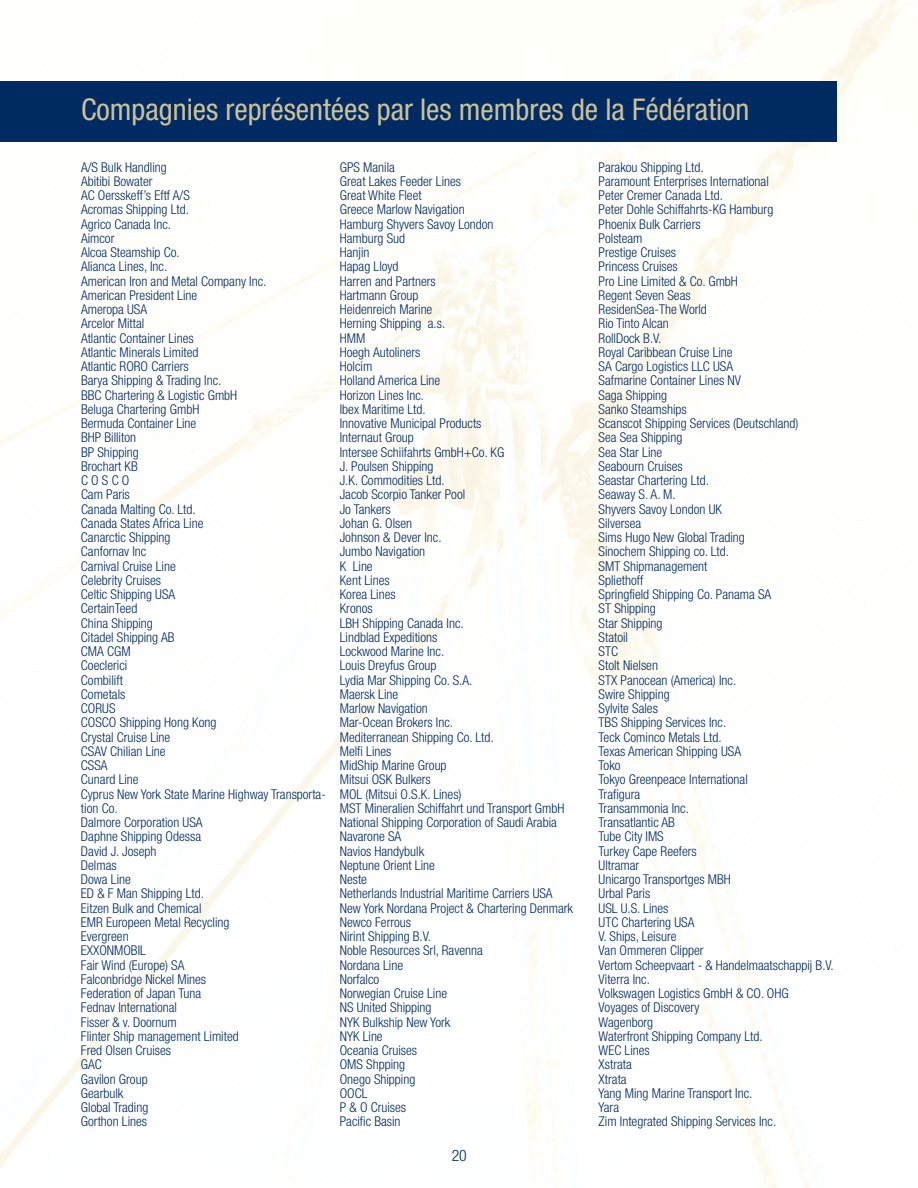
<style>
.page{position:relative;width:918px;height:1188px;background:#fff}
.page>*{position:absolute;margin:0;border:0;box-sizing:border-box;transform-origin:0 0}
.t1{font:condensed 30px "Helvetica Neue";color:#cdc197}
.t2{font:300 condensed 15.75px "Helvetica Neue";color:#002b62}
.t3{font:300 condensed 13.5px/14.2px "Helvetica Neue";color:#002b62}
</style>
<div class="page">
<img style="left:0;top:0;width:916px;height:1188px">
<div style="left:0;top:81px;width:837px;height:61px;background:#002b62"></div>
<h1 class="t1" style="left:81px;top:98px;width:670px">Compagnies représentées par les membres de la Fédération</h1>
<p class="t3" style="left:81px;top:161px;width:246px">A/S Bulk Handling<br>Abitibi Bowater<br>AC Oersskeff’s Eftf A/S<br>Acromas Shipping Ltd.<br>Agrico Canada Inc.<br>Aimcor<br>Alcoa Steamship Co.<br>Alianca Lines, Inc.<br>American Iron and Metal Company Inc.<br>American President Line<br>Ameropa USA<br>Arcelor Mittal<br>Atlantic Container Lines<br>Atlantic Minerals Limited<br>Atlantic RORO Carriers<br>Barya Shipping &amp; Trading Inc.<br>BBC Chartering &amp; Logistic GmbH<br>Beluga Chartering GmbH<br>Bermuda Container Line<br>BHP Billiton<br>BP Shipping<br>Brochart KB<br>COSCO<br>Cam Paris<br>Canada Malting Co. Ltd.<br>Canada States Africa Line<br>Canarctic Shipping<br>Canfornav Inc<br>Carnival Cruise Line<br>Celebrity Cruises<br>Celtic Shipping USA<br>CertainTeed<br>China Shipping<br>Citadel Shipping AB<br>CMA CGM<br>Coeclerici<br>Combilift<br>Cometals<br>CORUS<br>COSCO Shipping Hong Kong<br>Crystal Cruise Line<br>CSAV Chilian Line<br>CSSA<br>Cunard Line<br>Cyprus New York State Marine Highway Transporta&shy;tion Co.<br>Dalmore Corporation USA<br>Daphne Shipping Odessa<br>David J. Joseph<br>Delmas<br>Dowa Line<br>ED &amp; F Man Shipping Ltd.<br>Eitzen Bulk and Chemical<br>EMR Europeen Metal Recycling<br>Evergreen<br>EXXONMOBIL<br>Fair Wind (Europe) SA<br>Falconbridge Nickel Mines<br>Federation of Japan Tuna<br>Fednav International<br>Fisser &amp; v. Doornum<br>Flinter Ship management Limited<br>Fred Olsen Cruises<br>GAC<br>Gavilon Group<br>Gearbulk<br>Global Trading<br>Gorthon Lines</p>
<p class="t3" style="left:340px;top:161px;width:235px">GPS Manila<br>Great Lakes Feeder Lines<br>Great White Fleet<br>Greece Marlow Navigation<br>Hamburg Shyvers Savoy London<br>Hamburg Sud<br>Hanjin<br>Hapag Lloyd<br>Harren and Partners<br>Hartmann Group<br>Heidenreich Marine<br>Herning Shipping a.s.<br>HMM<br>Hoegh Autoliners<br>Holcim<br>Holland America Line<br>Horizon Lines Inc.<br>Ibex Maritime Ltd.<br>Innovative Municipal Products<br>Internaut Group<br>Intersee Schiifahrts GmbH+Co. KG<br>J. Poulsen Shipping<br>J.K. Commodities Ltd.<br>Jacob Scorpio Tanker Pool<br>Jo Tankers<br>Johan G. Olsen<br>Johnson &amp; Dever Inc.<br>Jumbo Navigation<br>K Line<br>Kent Lines<br>Korea Lines<br>Kronos<br>LBH Shipping Canada Inc.<br>Lindblad Expeditions<br>Lockwood Marine Inc.<br>Louis Dreyfus Group<br>Lydia Mar Shipping Co. S.A.<br>Maersk Line<br>Marlow Navigation<br>Mar-Ocean Brokers Inc.<br>Mediterranean Shipping Co. Ltd.<br>Melfi Lines<br>MidShip Marine Group<br>Mitsui OSK Bulkers<br>MOL (Mitsui O.S.K. Lines)<br>MST Mineralien Schiffahrt und Transport GmbH<br>National Shipping Corporation of Saudi Arabia<br>Navarone SA<br>Navios Handybulk<br>Neptune Orient Line<br>Neste<br>Netherlands Industrial Maritime Carriers USA<br>New York Nordana Project &amp; Chartering Denmark<br>Newco Ferrous<br>Nirint Shipping B.V.<br>Noble Resources Srl, Ravenna<br>Nordana Line<br>Norfalco<br>Norwegian Cruise Line<br>NS United Shipping<br>NYK Bulkship New York<br>NYK Line<br>Oceania Cruises<br>OMS Shpping<br>Onego Shipping<br>OOCL<br>P &amp; O Cruises<br>Pacific Basin</p>
<p class="t3" style="left:599px;top:161px;width:237px">Parakou Shipping Ltd.<br>Paramount Enterprises International<br>Peter Cremer Canada Ltd.<br>Peter Dohle Schiffahrts-KG Hamburg<br>Phoenix Bulk Carriers<br>Polsteam<br>Prestige Cruises<br>Princess Cruises<br>Pro Line Limited &amp; Co. GmbH<br>Regent Seven Seas<br>ResidenSea-The World<br>Rio Tinto Alcan<br>RollDock B.V.<br>Royal Caribbean Cruise Line<br>SA Cargo Logistics LLC USA<br>Safmarine Container Lines NV<br>Saga Shipping<br>Sanko Steamships<br>Scanscot Shipping Services (Deutschland)<br>Sea Sea Shipping<br>Sea Star Line<br>Seabourn Cruises<br>Seastar Chartering Ltd.<br>Seaway S. A. M.<br>Shyvers Savoy London UK<br>Silversea<br>Sims Hugo New Global Trading<br>Sinochem Shipping co. Ltd.<br>SMT Shipmanagement<br>Spliethoff<br>Springfield Shipping Co. Panama SA<br>ST Shipping<br>Star Shipping<br>Statoil<br>STC<br>Stolt Nielsen<br>STX Panocean (America) Inc.<br>Swire Shipping<br>Sylvite Sales<br>TBS Shipping Services Inc.<br>Teck Cominco Metals Ltd.<br>Texas American Shipping USA<br>Toko<br>Tokyo Greenpeace International<br>Trafigura<br>Transammonia Inc.<br>Transatlantic AB<br>Tube City IMS<br>Turkey Cape Reefers<br>Ultramar<br>Unicargo Transportges MBH<br>Urbal Paris<br>USL U.S. Lines<br>UTC Chartering USA<br>V. Ships, Leisure<br>Van Ommeren Clipper<br>Vertom Scheepvaart - &amp; Handelmaatschappij B.V.<br>Viterra Inc.<br>Volkswagen Logistics GmbH &amp; CO. OHG<br>Voyages of Discovery<br>Wagenborg<br>Waterfront Shipping Company Ltd.<br>WEC Lines<br>Xstrata<br>Xtrata<br>Yang Ming Marine Transport Inc.<br>Yara<br>Zim Integrated Shipping Services Inc.</p>
<p class="t2" style="left:452px;top:1150px;width:17px">20</p>
</div>
